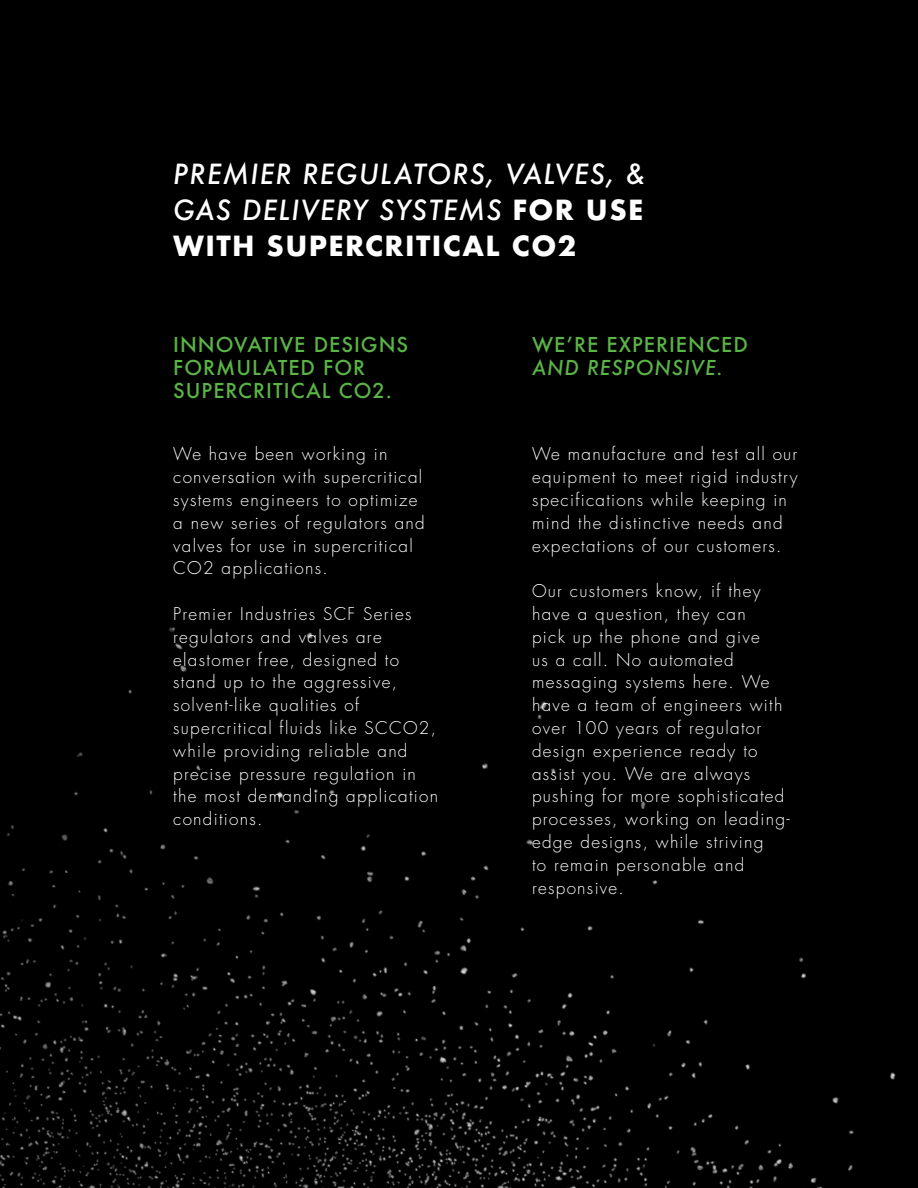
<style>
.page{position:relative;width:918px;height:1188px;background:#000}
.page>*{position:absolute;margin:0;border:0;box-sizing:border-box;transform-origin:0 0}
.t1{font:italic 500 27px/36px "Futura";letter-spacing:.05em;color:#fff;text-align:justify}
.t2{font:500 19.95px/22.8px "Futura";letter-spacing:.05em;color:#5ab446}
.t3{font:italic 500 19.95px "Futura";letter-spacing:.05em;color:#5ab446}
.t4{font:300 17.1px/22.8px "Futura Std";letter-spacing:.075em;color:#fff}
.s1{font-weight:700;font-style:normal}
</style>
<div class="page">
<img style="left:0;top:627px;width:896px;height:561px">
<h1 class="t1" style="left:173px;top:156px;width:473px">PREMIER REGULATORS, VALVES, &amp; GAS DELIVERY SYSTEMS <span class="s1">FOR USE WITH SUPERCRITICAL CO2</span></h1>
<p class="t2" style="left:173px;top:333px;width:236px">INNOVATIVE DESIGNS<br>FORMULATED FOR<br>SUPERCRITICAL CO2.</p>
<p class="t4" style="left:173px;top:443px;width:253px">We have been working in conversation with supercritical systems engineers to optimize a new series of regulators and valves for use in supercritical<br>CO2 applications.</p>
<p class="t4" style="left:173px;top:603px;width:266px">Premier Industries SCF Series regulators and valves are elastomer free, designed to stand up to the aggressive, solvent-like qualities of supercritical fluids like SCCO2, while providing reliable and precise pressure regulation in the most demanding application conditions.</p>
<p class="t2" style="left:532px;top:333px;width:217px">WE’RE EXPERIENCED</p>
<p class="t3" style="left:532px;top:354px;width:192px">AND RESPONSIVE.</p>
<p class="t4" style="left:532px;top:443px;width:267px">We manufacture and test all our equipment to meet rigid industry specifications while keeping in mind the distinctive needs and expectations of our customers.</p>
<p class="t4" style="left:532px;top:580px;width:259px">Our customers know, if they have a question, they can<br>pick up the phone and give<br>us a call. No automated messaging systems here. We have a team of engineers with over 100 years of regulator design experience ready to assist you. We are always pushing for more sophisticated processes, working on leading&shy;edge designs, while striving<br>to remain personable and responsive.</p>
</div>
